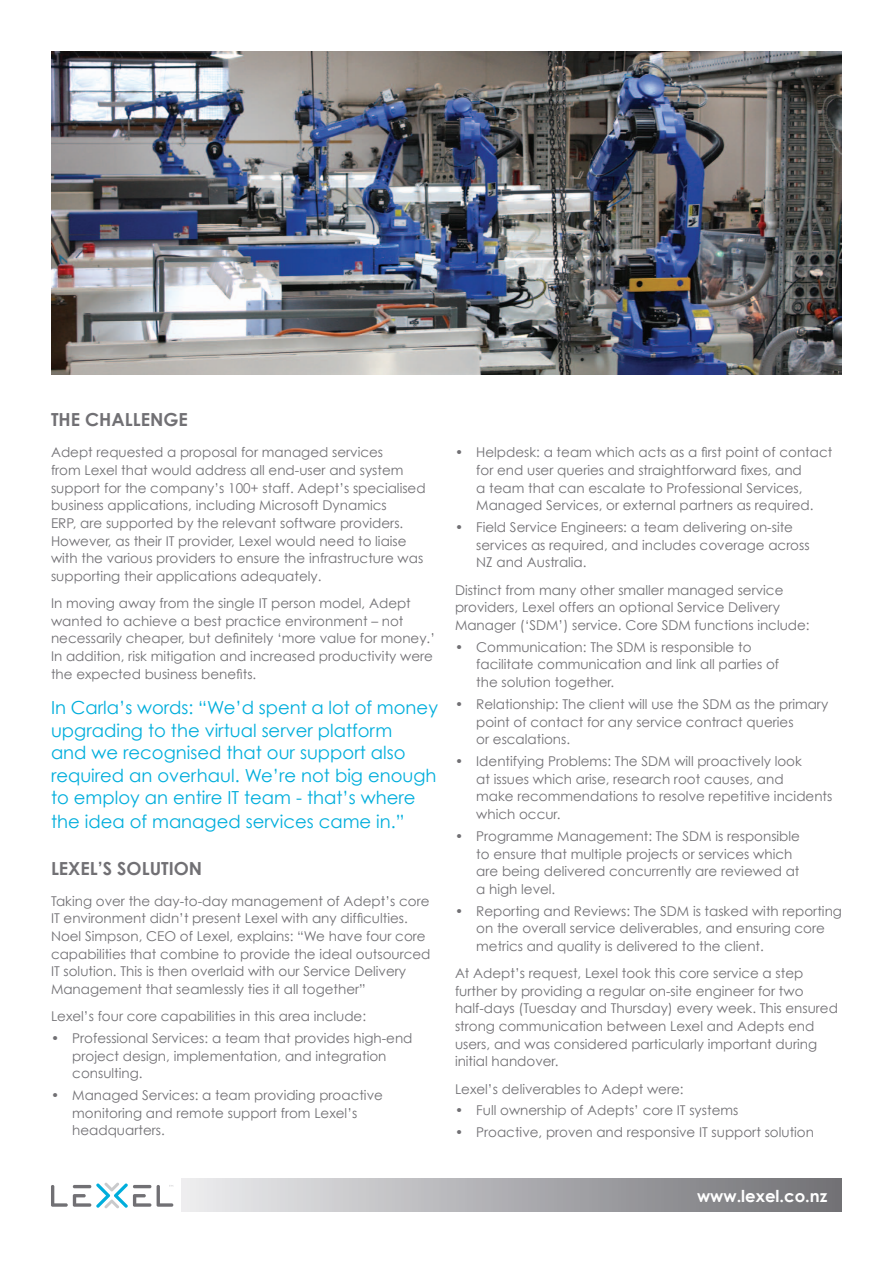
<style>
.page{position:relative;width:893px;height:1263px;background:#fff}
.page>*{position:absolute;margin:0;border:0;box-sizing:border-box;transform-origin:0 0}
.t1{font:18px/22.8px "Century Gothic";color:#00aedc}
.t2{font:700 18px "Century Gothic";color:#717074}
.t3{font:700 16.5px "Century Gothic";color:#fff}
.t4{font:13.5px/17.7px "Century Gothic";color:#717074}
</style>
<div class="page">
<img style="left:51px;top:51px;width:791px;height:323px">
<svg style="left:181px;top:1179px;width:661px;height:33px;background:#aeadb1"></svg>
<svg style="left:51px;top:1182px;width:100px;height:26px"></svg>
<svg style="left:157px;top:1185px;width:16px;height:22px"></svg>
<h1 class="t2" style="left:51px;top:408px;width:71px">THE CHALLE</h1>
<h1 class="t2" style="left:150px;top:408px;width:37px">NGE</h1>
<p class="t4" style="left:51px;top:443px;width:376px">Adept requested a proposal for managed services<br>from Lexel that would address all end-user and system support for the company’s 100+ staff. Adept’s specialised business applications, including Microsoft Dynamics<br>ERP, are supported by the relevant software providers.<br>However, as their IT provider, Lexel would need to liaise with the various providers to ensure the infrastructure was supporting their applications adequately.</p>
<p class="t4" style="left:51px;top:594px;width:386px">In moving away from the single IT person model, Adept wanted to achieve a best practice environment – not necessarily cheaper, but definitely ‘more value for money.’ In addition, risk mitigation and increased productivity were the expected business benefits.</p>
<p class="t1" style="left:51px;top:696px;width:388px">In Carla’s words: “We’d spent a lot of money upgrading to the virtual server platform<br>and we recognised that our support also required an overhaul. We’re not big enough to employ an entire IT team - that’s where the idea of managed services came in.”</p>
<h1 class="t2" style="left:51px;top:857px;width:100px">LEXEL’S SOLUTI</h1>
<h1 class="t2" style="left:174px;top:857px;width:30px">ON</h1>
<p class="t4" style="left:51px;top:892px;width:381px">Taking over the day-to-day management of Adept’s core IT environment didn’t present Lexel with any difficulties.<br>Noel Simpson, CEO of Lexel, explains: “We have four core capabilities that combine to provide the ideal outsourced IT solution. This is then overlaid with our Service Delivery Management that seamlessly ties it all together”</p>
<p class="t4" style="left:51px;top:1007px;width:317px">Lexel’s four core capabilities in this area include:</p>
<p class="t4" style="left:72px;top:1029px;width:342px;text-indent:-21px">• Professional Services: a team that provides high-end project design, implementation, and integration consulting.</p>
<p class="t4" style="left:72px;top:1086px;width:312px;text-indent:-21px">• Managed Services: a team providing proactive monitoring and remote support from Lexel’s headquarters.</p>
<p class="t4" style="left:476px;top:443px;width:358px;text-indent:-21px">• Helpdesk: a team which acts as a first point of contact for end user queries and straightforward fixes, and<br>a team that can escalate to Professional Services, Managed Services, or external partners as required.</p>
<p class="t4" style="left:476px;top:518px;width:335px;text-indent:-21px">• Field Service Engineers: a team delivering on-site services as required, and includes coverage across<br>NZ and Australia.</p>
<p class="t4" style="left:455px;top:581px;width:356px">Distinct from many other smaller managed service providers, Lexel offers an optional Service Delivery<br>Manager (‘SDM’) service. Core SDM functions include:</p>
<p class="t4" style="left:476px;top:638px;width:304px;text-indent:-21px">• Communication: The SDM is responsible to facilitate communication and link all parties of the solution together.</p>
<p class="t4" style="left:476px;top:695px;width:353px;text-indent:-21px">• Relationship: The client will use the SDM as the primary point of contact for any service contract queries<br>or escalations.</p>
<p class="t4" style="left:476px;top:752px;width:358px;text-indent:-21px">• Identifying Problems: The SDM will proactively look<br>at issues which arise, research root causes, and<br>make recommendations to resolve repetitive incidents which occur.</p>
<p class="t4" style="left:476px;top:827px;width:325px;text-indent:-21px">• Programme Management: The SDM is responsible to ensure that multiple projects or services which are being delivered concurrently are reviewed at a high level.</p>
<p class="t4" style="left:476px;top:902px;width:367px;text-indent:-21px">• Reporting and Reviews: The SDM is tasked with reporting on the overall service deliverables, and ensuring core metrics and quality is delivered to the client.</p>
<p class="t4" style="left:455px;top:964px;width:384px">At Adept’s request, Lexel took this core service a step further by providing a regular on-site engineer for two half-days (Tuesday and Thursday) every week. This ensured strong communication between Lexel and Adepts end users, and was considered particularly important during initial handover.</p>
<p class="t4" style="left:455px;top:1079px;width:230px">Lexel’s deliverables to Adept were:</p>
<p class="t4" style="left:455px;top:1101px;width:285px">• Full ownership of Adepts’ core IT systems</p>
<p class="t4" style="left:455px;top:1123px;width:360px">• Proactive, proven and responsive IT support solution</p>
<p class="t3" style="left:697px;top:1185px;width:132px">WWW.LEXEL.CO.NZ</p>
</div>
